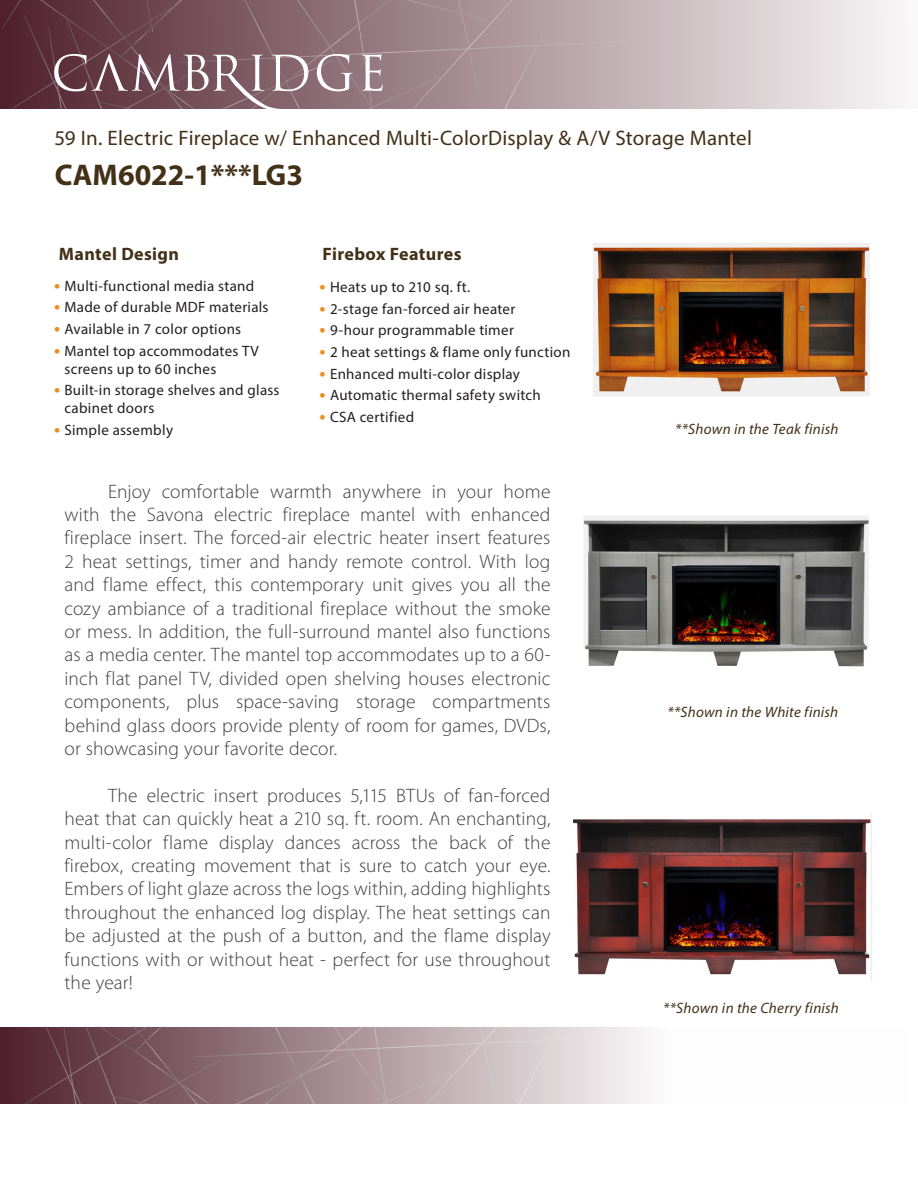
<style>
.page{position:relative;width:918px;height:1188px;background:#fff}
.page>*{position:absolute;margin:0;border:0;box-sizing:border-box;transform-origin:0 0}
.t1{font:700 30px "Myriad Pro";color:#423017}
.t2{font:21px "Myriad Pro";letter-spacing:.01em;color:#423017}
.Black_Bullet_Style{font:300 19.5px/23.4px "Myriad Pro";letter-spacing:.01em;color:#3e3e3f;text-align:justify}
.t3{font:700 18px "Myriad Pro";letter-spacing:.02em;color:#423017}
.Yellow_Bullet_Style{font:15px/18px "Myriad Pro";letter-spacing:.02em;color:#231f20}
.Black_Bullet_Style-2{font:italic 15px "Myriad Pro";letter-spacing:.02em;color:#423017}
.s1{font-weight:700;font-size:18px;color:#ec8f21}
</style>
<div class="page">
<svg style="left:0;top:1027px;width:647px;height:77px;background:#a38b91"></svg>
<svg style="left:728px;top:0;width:173px;height:109px;background:#e6e0e1"></svg>
<img style="left:593px;top:243px;width:277px;height:153px">
<img style="left:583px;top:516px;width:286px;height:151px">
<img style="left:574px;top:813px;width:298px;height:168px">
<svg style="left:0;top:0;width:728px;height:109px;background:#987c83"></svg>
<p class="t2" style="left:54px;top:125px;width:699px">59 In. Electric Fireplace w/ Enhanced Multi-ColorDisplay &amp; A/V Storage Mantel</p>
<p class="t1" style="left:55px;top:155px;width:250px">CAM6022-1***LG3</p>
<p class="t3" style="left:59px;top:242px;width:122px">Mantel Design</p>
<p class="Yellow_Bullet_Style" style="left:54px;top:276px;width:202px"><span class="s1">•</span> Multi-functional media stand</p>
<p class="Yellow_Bullet_Style" style="left:54px;top:298px;width:216px"><span class="s1">•</span> Made of durable MDF materials</p>
<p class="Yellow_Bullet_Style" style="left:54px;top:320px;width:189px"><span class="s1">•</span> Available in 7 color options</p>
<p class="Yellow_Bullet_Style" style="left:64px;top:341px;width:196px;text-indent:-10px"><span class="s1">•</span> Mantel top accommodates TV screens up to 60 inches</p>
<p class="Yellow_Bullet_Style" style="left:64px;top:381px;width:217px;text-indent:-10px"><span class="s1">•</span> Built-in storage shelves and glass cabinet doors</p>
<p class="Yellow_Bullet_Style" style="left:54px;top:420px;width:121px"><span class="s1">•</span> Simple assembly</p>
<p class="t3" style="left:323px;top:243px;width:141px">Firebox Features</p>
<p class="Yellow_Bullet_Style" style="left:320px;top:278px;width:152px"><span class="s1">•</span> Heats up to 210 sq. ft.</p>
<p class="Yellow_Bullet_Style" style="left:320px;top:300px;width:197px"><span class="s1">•</span> 2-stage fan-forced air heater</p>
<p class="Yellow_Bullet_Style" style="left:320px;top:321px;width:196px"><span class="s1">•</span> 9-hour programmable timer</p>
<p class="Yellow_Bullet_Style" style="left:320px;top:343px;width:252px"><span class="s1">•</span> 2 heat settings &amp; flame only function</p>
<p class="Yellow_Bullet_Style" style="left:320px;top:364px;width:202px"><span class="s1">•</span> Enhanced multi-color display</p>
<p class="Yellow_Bullet_Style" style="left:320px;top:386px;width:223px"><span class="s1">•</span> Automatic thermal safety switch</p>
<p class="Yellow_Bullet_Style" style="left:320px;top:408px;width:96px"><span class="s1">•</span> CSA certified</p>
<p class="Black_Bullet_Style" style="left:64px;top:479px;width:488px;text-indent:44px">Enjoy comfortable warmth anywhere in your home with the Savona electric fireplace mantel with enhanced fireplace insert. The forced-air electric heater insert features 2 heat settings, timer and handy remote control. With log and flame effect, this contemporary unit gives you all the cozy ambiance of a traditional fireplace without the smoke or mess. In addition, the full-surround mantel also functions as a media center. The mantel top accommodates up to a 60- inch flat panel TV, divided open shelving houses electronic components, plus space-saving storage compartments behind glass doors provide plenty of room for games, DVDs, or showcasing your favorite decor.</p>
<p class="Black_Bullet_Style" style="left:64px;top:783px;width:488px;text-indent:44px">The electric insert produces 5,115 BTUs of fan-forced heat that can quickly heat a 210 sq. ft. room. An enchanting, multi-color flame display dances across the back of the firebox, creating movement that is sure to catch your eye.<br>Embers of light glaze across the logs within, adding highlights throughout the enhanced log display. The heat settings can be adjusted at the push of a button, and the flame display functions with or without heat - perfect for use throughout the year!</p>
<p class="Black_Bullet_Style-2" style="left:675px;top:420px;width:165px">**Shown in the Teak finish</p>
<p class="Black_Bullet_Style-2" style="left:668px;top:702px;width:172px">**Shown in the White finish</p>
<p class="Black_Bullet_Style-2" style="left:663px;top:999px;width:177px">**Shown in the Cherry finish</p>
</div>
